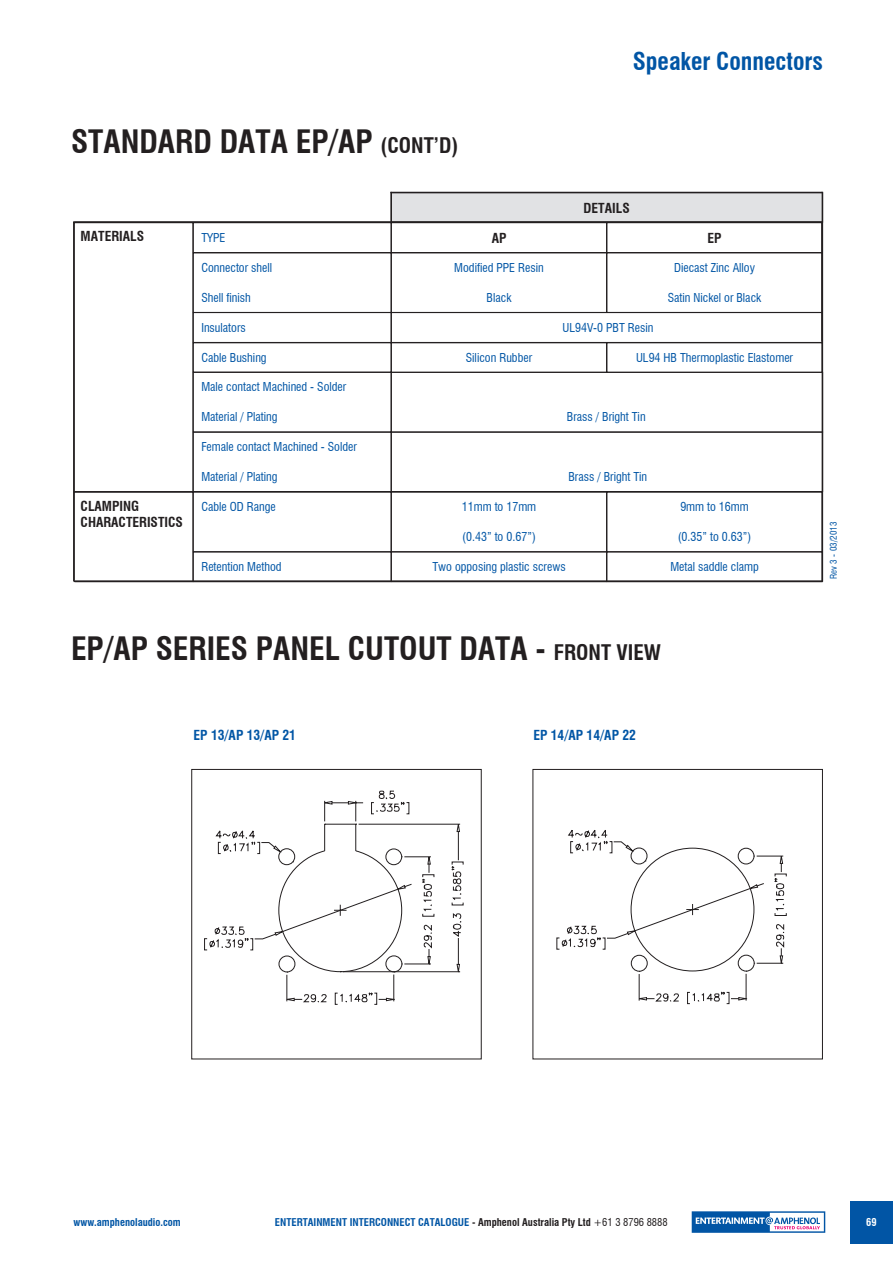
<style>
.page{position:relative;width:893px;height:1263px;background:#fff}
.page>*{position:absolute;margin:0;border:0;box-sizing:border-box;transform-origin:0 0}
.Page_Reference{font:700 condensed 31.5px "Swiss 721 BT";color:#231f20}
.t1{font:700 condensed 24px "Swiss 721 BT";color:#0155a5}
.t2{font:700 condensed 13.5px "Swiss 721 BT";color:#231f20}
.t3{font:700 condensed 13.5px "Swiss 721 BT";color:#0155a5}
.t4{font:condensed 12px "Swiss 721 BT";color:#0155a5}
.t5{font:700 condensed 10.5px "Swiss 721 BT";color:#0155a5}
.t6{font:700 condensed 10.5px "Swiss 721 BT";color:#fff}
.copy2{font:condensed 9px "Swiss 721 BT";color:#0155a5}
.s1{font-size:21px}
.s2{color:#231f20}
.s3{font-weight:400;color:#231f20}
</style>
<div class="page">
<div style="left:850px;top:1201px;width:43px;height:42px;background:#0155a5"></div>
<svg style="left:692px;top:1211px;width:133px;height:22px"></svg>
<div style="left:391px;top:193px;width:432px;height:29px;background:#e1e2e4"></div>
<hr style="left:73px;top:221px;width:749px;height:2px;background:#231f20">
<div style="left:193px;top:222px;width:198px;height:31px;border:1px solid #231f20"></div>
<div style="left:391px;top:222px;width:216px;height:31px;border:1px solid #231f20"></div>
<div style="left:607px;top:222px;width:215px;height:31px;border:1px solid #231f20"></div>
<div style="left:193px;top:492px;width:198px;height:60px;border:1px solid #231f20"></div>
<div style="left:391px;top:492px;width:216px;height:60px;border:1px solid #231f20"></div>
<div style="left:607px;top:492px;width:215px;height:60px;border:1px solid #231f20"></div>
<div style="left:74px;top:492px;width:119px;height:90px;border:1px solid #231f20"></div>
<hr style="left:74px;top:581px;width:748px;height:1px;background:#231f20">
<hr style="left:74px;top:491px;width:748px;height:1px;background:#231f20">
<hr style="left:73px;top:222px;width:2px;height:359px;background:#231f20">
<div style="left:193px;top:372px;width:198px;height:60px;border:1px solid #231f20"></div>
<div style="left:391px;top:372px;width:432px;height:60px;border:1px solid #231f20"></div>
<div style="left:193px;top:432px;width:198px;height:60px;border:1px solid #231f20"></div>
<div style="left:391px;top:432px;width:432px;height:60px;border:1px solid #231f20"></div>
<div style="left:193px;top:312px;width:198px;height:31px;border:1px solid #231f20"></div>
<div style="left:391px;top:312px;width:431px;height:31px;border:1px solid #231f20"></div>
<div style="left:193px;top:253px;width:198px;height:60px;border:1px solid #231f20"></div>
<div style="left:391px;top:253px;width:216px;height:60px;border:1px solid #231f20"></div>
<div style="left:607px;top:253px;width:215px;height:60px;border:1px solid #231f20"></div>
<hr style="left:74px;top:221px;width:748px;height:2px;background:#231f20">
<hr style="left:390px;top:192px;width:432px;height:1px;background:#231f20">
<svg style="left:204px;top:790px;width:260px;height:215px"></svg>
<div style="left:191px;top:769px;width:291px;height:290px;border:1px solid #231f20"></div>
<svg style="left:556px;top:830px;width:231px;height:174px"></svg>
<div style="left:533px;top:769px;width:290px;height:290px;border:1px solid #231f20"></div>
<hr style="left:822px;top:192px;width:1px;height:390px;background:#231f20">
<hr style="left:390px;top:192px;width:2px;height:30px;background:#231f20">
<p class="Page_Reference" style="left:71px;top:122px;width:389px">STANDARD DATA EP/AP <span class="s1">(CONT’D)</span></p>
<h2 class="t1" style="left:633px;top:47px;width:192px">Speaker Connectors</h2>
<p class="t2" style="left:584px;top:200px;width:48px">DETAILS</p>
<p class="t2" style="left:81px;top:228px;width:65px">MATERIALS</p>
<p class="t4" style="left:201px;top:230px;width:26px">TYPE</p>
<p class="t2" style="left:492px;top:230px;width:16px">AP</p>
<p class="t2" style="left:707px;top:230px;width:16px">EP</p>
<p class="t4" style="left:201px;top:260px;width:72px">Connector shell</p>
<p class="t4" style="left:201px;top:290px;width:51px">Shell finish</p>
<p class="t4" style="left:454px;top:260px;width:91px">Modified PPE Resin</p>
<p class="t4" style="left:487px;top:290px;width:26px">Black</p>
<p class="t4" style="left:674px;top:260px;width:83px">Diecast Zinc Alloy</p>
<p class="t4" style="left:668px;top:290px;width:95px">Satin Nickel or Black</p>
<p class="t4" style="left:201px;top:320px;width:46px">Insulators</p>
<p class="t4" style="left:562px;top:320px;width:93px">UL94V-0 PBT Resin</p>
<p class="t4" style="left:201px;top:350px;width:67px">Cable Bushing</p>
<p class="t4" style="left:466px;top:350px;width:68px">Silicon Rubber</p>
<p class="t4" style="left:636px;top:350px;width:159px">UL94 HB Thermoplastic Elastomer</p>
<p class="t4" style="left:201px;top:380px;width:146px">Male contact Machined - Solder</p>
<p class="t4" style="left:201px;top:410px;width:78px">Material / Plating</p>
<p class="t4" style="left:567px;top:410px;width:80px">Brass / Bright Tin</p>
<p class="t4" style="left:201px;top:439px;width:157px">Female contact Machined - Solder</p>
<p class="t2" style="left:81px;top:498px;width:60px">CLAMPING</p>
<p class="t2" style="left:81px;top:514px;width:104px">CHARACTERISTICS</p>
<p class="t4" style="left:201px;top:469px;width:78px">Material / Plating</p>
<p class="t4" style="left:568px;top:469px;width:80px">Brass / Bright Tin</p>
<p class="t4" style="left:201px;top:499px;width:76px">Cable OD Range</p>
<p class="t4" style="left:462px;top:499px;width:76px">11mm to 17mm</p>
<p class="t4" style="left:680px;top:499px;width:70px">9mm to 16mm</p>
<p class="t4" style="left:462px;top:529px;width:75px">(0.43” to 0.67”)</p>
<p class="t4" style="left:678px;top:529px;width:75px">(0.35” to 0.63”)</p>
<p class="t4" style="left:201px;top:559px;width:82px">Retention Method</p>
<p class="t4" style="left:432px;top:559px;width:135px">Two opposing plastic screws</p>
<p class="t4" style="left:670px;top:559px;width:90px">Metal saddle clamp</p>
<p class="Page_Reference" style="left:71px;top:629px;width:592px">EP/AP SERIES PANEL CUTOUT DATA - <span class="s1">FRONT VIEW</span></p>
<p class="t3" style="left:194px;top:727px;width:104px">EP 13/AP 13/AP 21</p>
<p class="t3" style="left:533px;top:727px;width:104px">EP 14/AP 14/AP 22</p>
<p class="copy2" style="left:828px;top:579px;width:59px;rotate:-90deg">Rev 3 - 03/2013</p>
<p class="t5" style="left:74px;top:1216px;width:109px">www.amphenolaudio.com</p>
<p class="t5" style="left:275px;top:1216px;width:394px">ENTERTAINMENT INTERCONNECT CATALOGUE <span class="s2">- Amphenol Australia Pty Ltd</span> <span class="s3">+61 3 8796 8888</span></p>
<p class="t6" style="left:866px;top:1216px;width:12px">69</p>
</div>
